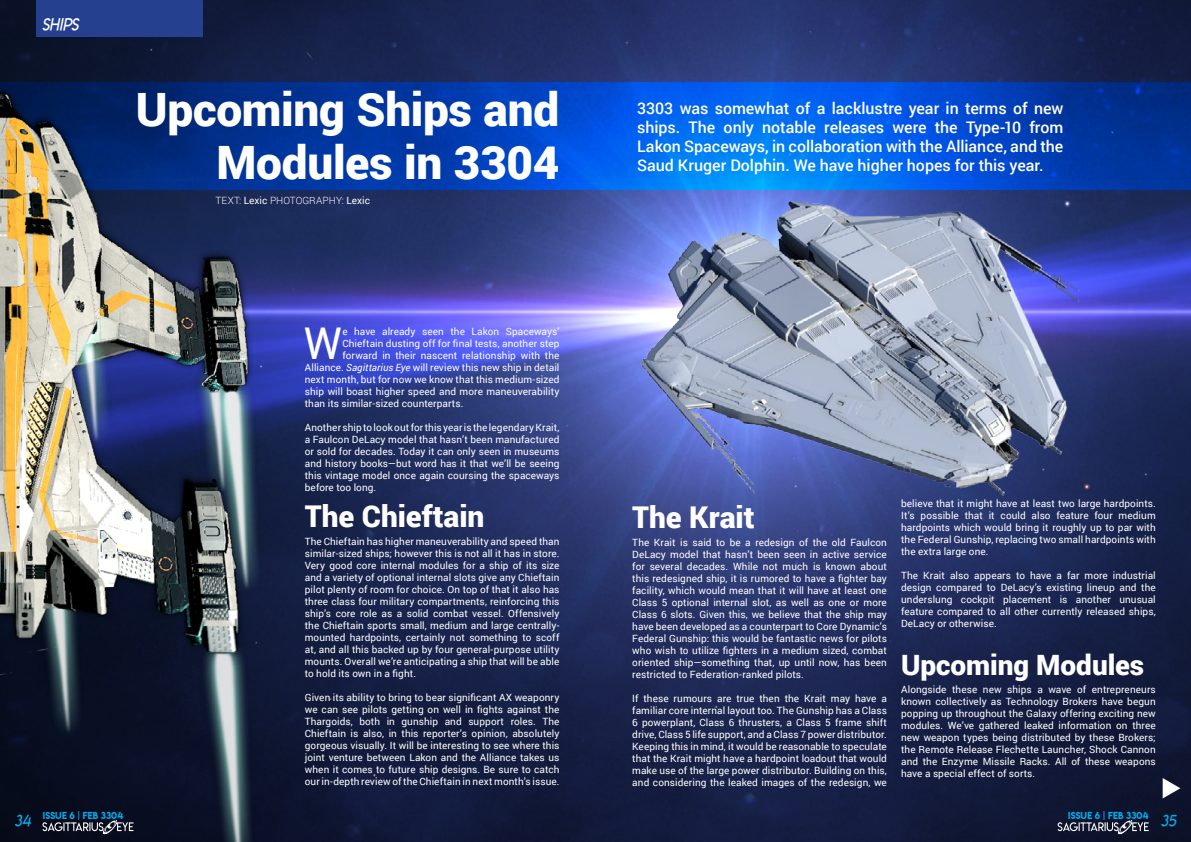
<style>
.page{position:relative;width:1191px;height:842px;background:#fff}
.page>*{position:absolute;margin:0;border:0;box-sizing:border-box;transform-origin:0 0}
.t1{font:900 46px/53px "Roboto";letter-spacing:-.005em;color:#fff;text-align:right}
.t2{font:43.8px "Roboto";color:#fff}
.t3{font:900 30px "Roboto";color:#fff}
.t4{font:900 28px "Roboto";color:#fff}
.t5{font:17px "Lemon Milklightitalic";letter-spacing:.005em;color:#fff}
.t6{font:500 16px/19px "Roboto";color:#fff;text-align:justify}
.t7{font:16px "Lemon Milklightitalic";color:#00aeef}
.t8{font:10px/12px "Roboto";letter-spacing:.005em;color:#fff;text-align:justify}
.t9{font:300 10px "Roboto";letter-spacing:.005em;color:#fff}
.t10{font:9px "Lemon Milk";letter-spacing:.01em;color:#00aeef}
.s1{font-weight:400}
.s2{font-style:italic}
</style>
<div class="page">
<img style="left:0;top:0;width:1191px;height:842px">
<svg style="left:0;top:82px;width:1191px;height:108px;background:#004ac3"></svg>
<img style="left:0;top:90px;width:275px;height:752px">
<div style="left:36px;top:0;width:166px;height:36px;background:#25408f"></div>
<svg style="left:1162px;top:778px;width:18px;height:20px"></svg>
<img style="left:528px;top:173px;width:663px;height:372px">
<svg style="left:1109px;top:812px;width:32px;height:23px"></svg>
<svg style="left:1057px;top:822px;width:91px;height:9px"></svg>
<svg style="left:94px;top:812px;width:32px;height:23px"></svg>
<svg style="left:42px;top:822px;width:91px;height:9px"></svg>
<h3 class="t5" style="left:42px;top:14px;width:38px">SHIPS</h3>
<h1 class="t1" style="left:136px;top:81px;width:425px">Upcoming Ships and<br>Modules in 3304</h1>
<p class="t9" style="left:215px;top:193px;width:156px">TEXT: <span class="s1">Lexic</span> PHOTOGRAPHY: <span class="s1">Lexic</span></p>
<h3 class="t7" style="left:14px;top:811px;width:18px">34</h3>
<p class="t10" style="left:43px;top:809px;width:82px">ISSUE 6 | FEB 3304</p>
<h2 class="t2" style="left:304px;top:313px;width:40px">W</h2>
<p class="t8" style="left:342px;top:325px;width:219px">e have already seen the Lakon Spaceways’</p>
<p class="t8" style="left:342px;top:337px;width:219px">Chieftain dusting off for final tests, another step</p>
<p class="t8" style="left:342px;top:349px;width:219px">forward in their nascent relationship with the</p>
<p class="t8" style="left:305px;top:361px;width:256px">Alliance. <span class="s2">Sagittarius Eye</span> will review this new ship in detail</p>
<p class="t8" style="left:305px;top:373px;width:256px">next month, but for now we know that this medium-sized</p>
<p class="t8" style="left:305px;top:385px;width:256px">ship will boast higher speed and more maneuverability</p>
<p class="t8" style="left:305px;top:397px;width:160px">than its similar-sized counterparts.</p>
<p class="t8" style="left:305px;top:421px;width:256px">Another ship to look out for this year is the legendary Krait, a Faulcon DeLacy model that hasn’t been manufactured or sold for decades. Today it can only seen in museums and history books—but word has it that we’ll be seeing this vintage model once again coursing the spaceways before too long.</p>
<h3 class="t3" style="left:305px;top:495px;width:181px">The Chieftain</h3>
<p class="t8" style="left:305px;top:535px;width:256px">The Chieftain has higher maneuverability and speed than similar-sized ships; however this is not all it has in store.<br>Very good core internal modules for a ship of its size and a variety of optional internal slots give any Chieftain pilot plenty of room for choice. On top of that it also has three class four military compartments, reinforcing this ship’s core role as a solid combat vessel. Offensively the Chieftain sports small, medium and large centrally&shy;mounted hardpoints, certainly not something to scoff at, and all this backed up by four general-purpose utility mounts. Overall we’re anticipating a ship that will be able to hold its own in a fight.</p>
<p class="t8" style="left:305px;top:691px;width:256px">Given its ability to bring to bear significant AX weaponry we can see pilots getting on well in fights against the Thargoids, both in gunship and support roles. The Chieftain is also, in this reporter’s opinion, absolutely gorgeous visually. It will be interesting to see where this joint venture between Lakon and the Alliance takes us when it comes to future ship designs. Be sure to catch our in-depth review of the Chieftain in next month’s issue.</p>
<h3 class="t6" style="left:637px;top:98px;width:428px">3303 was somewhat of a lacklustre year in terms of new ships. The only notable releases were the Type-10 from Lakon Spaceways, in collaboration with the Alliance, and the Saud Kruger Dolphin. We have higher hopes for this year.</h3>
<h3 class="t3" style="left:632px;top:496px;width:124px">The Krait</h3>
<p class="t8" style="left:632px;top:536px;width:256px">The Krait is said to be a redesign of the old Faulcon DeLacy model that hasn’t been seen in active service for several decades. While not much is known about this redesigned ship, it is rumored to have a fighter bay facility, which would mean that it will have at least one Class 5 optional internal slot, as well as one or more Class 6 slots. Given this, we believe that the ship may have been developed as a counterpart to Core Dynamic’s Federal Gunship: this would be fantastic news for pilots who wish to utilize fighters in a medium sized, combat oriented ship—something that, up until now, has been restricted to Federation-ranked pilots.</p>
<p class="t8" style="left:632px;top:692px;width:256px">If these rumours are true then the Krait may have a familiar core internal layout too. The Gunship has a Class 6 powerplant, Class 6 thrusters, a Class 5 frame shift drive, Class 5 life support, and a Class 7 power distributor.<br>Keeping this in mind, it would be reasonable to speculate that the Krait might have a hardpoint loadout that would make use of the large power distributor. Building on this, and considering the leaked images of the redesign, we</p>
<p class="t8" style="left:901px;top:497px;width:256px">believe that it might have at least two large hardpoints.<br>It’s possible that it could also feature four medium hardpoints which would bring it roughly up to par with the Federal Gunship, replacing two small hardpoints with the extra large one.</p>
<p class="t8" style="left:901px;top:569px;width:256px">The Krait also appears to have a far more industrial design compared to DeLacy’s existing lineup and the underslung cockpit placement is another unusual feature compared to all other currently released ships, DeLacy or otherwise.</p>
<h3 class="t4" style="left:901px;top:646px;width:245px">Upcoming Modules</h3>
<p class="t8" style="left:901px;top:683px;width:256px">Alongside these new ships a wave of entrepreneurs known collectively as Technology Brokers have begun popping up throughout the Galaxy offering exciting new modules. We’ve gathered leaked information on three new weapon types being distributed by these Brokers; the Remote Release Flechette Launcher, Shock Cannon and the Enzyme Missile Racks. All of these weapons have a special effect of sorts.</p>
<p class="t10" style="left:1068px;top:809px;width:82px">ISSUE 6 | FEB 3304</p>
<h3 class="t7" style="left:1160px;top:811px;width:17px">35</h3>
</div>
